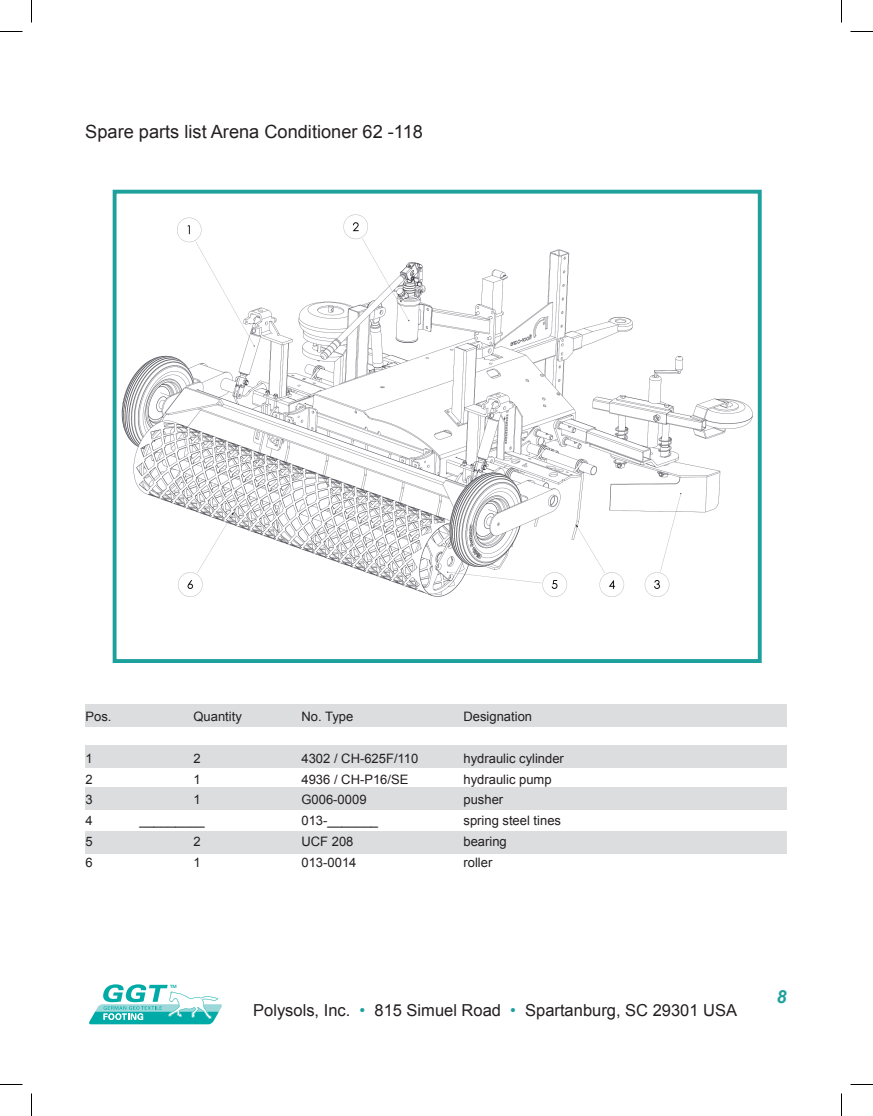
<style>
.page{position:relative;width:873px;height:1116px;background:#fff}
.page>*{position:absolute;margin:0;border:0;box-sizing:border-box;transform-origin:0 0}
.t1{font:18.15px "Arial";color:#231f20}
.t2{font:italic 700 18px "Arial";color:#1ea19c}
.t3{font:16.5px "Arial";color:#231f20}
.t4{font:13.05px "Arial";color:#231f20}
.t5{font:600 4.2px "Eurostile LT Std";color:#00aaa6}
.s1{color:#1ea19c}
</style>
<div class="page">
<svg style="left:89px;top:984px;width:133px;height:41px"></svg>
<div style="left:86px;top:746px;width:701px;height:22px;background:#dcdddf"></div>
<div style="left:86px;top:787px;width:701px;height:22px;background:#dcdddf"></div>
<div style="left:86px;top:832px;width:701px;height:22px;background:#dcdddf"></div>
<svg style="left:112px;top:189px;width:650px;height:474px"></svg>
<div style="left:86px;top:704px;width:701px;height:22px;background:#dcdddf"></div>
<svg style="left:0;top:31px;width:22px;height:1px"></svg>
<svg style="left:850px;top:31px;width:23px;height:1px"></svg>
<svg style="left:0;top:1084px;width:22px;height:1px"></svg>
<svg style="left:850px;top:1084px;width:23px;height:1px"></svg>
<svg style="left:31px;top:0;width:1px;height:22px"></svg>
<svg style="left:31px;top:1094px;width:1px;height:22px"></svg>
<svg style="left:841px;top:0;width:1px;height:22px"></svg>
<svg style="left:841px;top:1094px;width:1px;height:22px"></svg>
<p class="t1" style="left:85px;top:120px;width:339px">Spare parts list Arena Conditioner 62 -118</p>
<p class="t4" style="left:86px;top:708px;width:28px">Pos.</p>
<p class="t4" style="left:193px;top:708px;width:50px">Quantity</p>
<p class="t4" style="left:301px;top:708px;width:53px">No. Type</p>
<p class="t4" style="left:463px;top:708px;width:70px">Designation</p>
<p class="t4" style="left:86px;top:750px;width:9px">1</p>
<p class="t4" style="left:194px;top:750px;width:9px">2</p>
<p class="t4" style="left:302px;top:750px;width:118px">4302 / CH-625F/110</p>
<p class="t4" style="left:464px;top:750px;width:102px">hydraulic cylinder</p>
<p class="t4" style="left:86px;top:770px;width:9px">2</p>
<p class="t4" style="left:194px;top:770px;width:9px">1</p>
<p class="t4" style="left:302px;top:770px;width:109px">4936 / CH-P16/SE</p>
<p class="t4" style="left:464px;top:770px;width:90px">hydraulic pump</p>
<p class="t4" style="left:86px;top:791px;width:9px">3</p>
<p class="t4" style="left:194px;top:791px;width:9px">1</p>
<p class="t4" style="left:302px;top:791px;width:67px">G006-0009</p>
<p class="t4" style="left:464px;top:791px;width:41px">pusher</p>
<p class="t4" style="left:86px;top:812px;width:9px">4</p>
<p class="t4" style="left:139px;top:812px;width:67px">_________</p>
<p class="t4" style="left:301px;top:812px;width:78px">013-_______</p>
<p class="t4" style="left:463px;top:812px;width:99px">spring steel tines</p>
<p class="t4" style="left:86px;top:833px;width:9px">5</p>
<p class="t4" style="left:194px;top:833px;width:9px">2</p>
<p class="t4" style="left:302px;top:833px;width:54px">UCF 208</p>
<p class="t4" style="left:464px;top:833px;width:45px">bearing</p>
<p class="t4" style="left:86px;top:854px;width:9px">6</p>
<p class="t4" style="left:194px;top:854px;width:9px">1</p>
<p class="t4" style="left:302px;top:854px;width:56px">013-0014</p>
<p class="t4" style="left:464px;top:854px;width:30px">roller</p>
<p class="t5" style="left:170px;top:984px;width:8px">TM</p>
<p class="t3" style="left:253px;top:1000px;width:485px">Polysols, Inc. <span class="s1">•</span> 815 Simuel Road <span class="s1">•</span> Spartanburg, SC 29301 USA</p>
<h2 class="t2" style="left:776px;top:985px;width:12px">8</h2>
</div>
